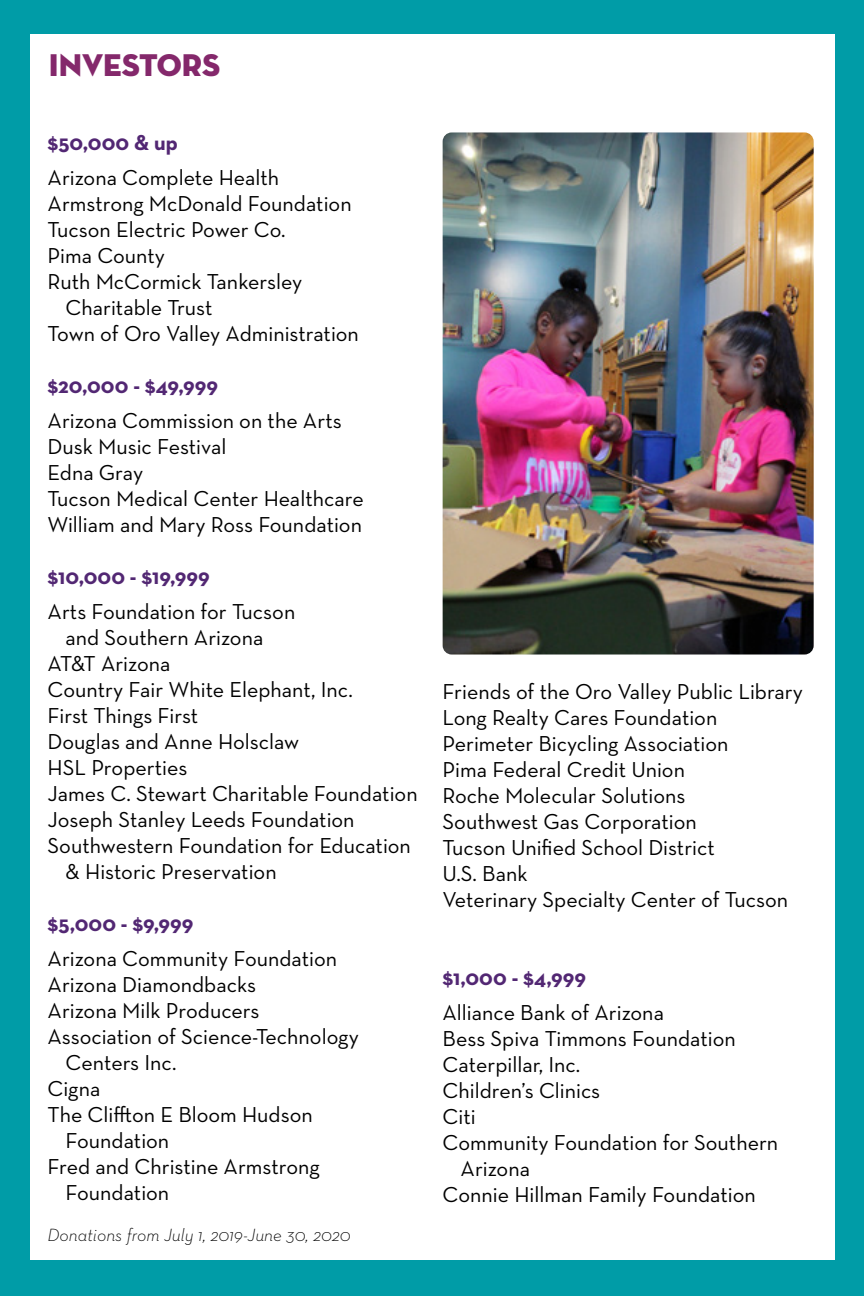
<style>
.page{position:relative;width:864px;height:1296px;background:#009ca7}
.page>*{position:absolute;margin:0;border:0;box-sizing:border-box;transform-origin:0 0}
.t1{font:32px "Neutraface Display Titling";color:#84286b}
.t2{font:22px/26px "Neutraface Text";color:#000}
.t3{font:700 22px "Neutraface Text";color:#522773}
.t4{font:italic 300 18px "Neutraface Text";color:#000}
</style>
<div class="page">
<div style="left:30px;top:35px;width:804px;height:1225px;background:#fff"></div>
<img style="left:443px;top:132px;width:371px;height:523px">
<h1 class="t1" style="left:49px;top:45px;width:173px">INVESTORS</h1>
<p class="t3" style="left:48px;top:128px;width:132px">$50,000 &amp; up</p>
<p class="t2" style="left:48px;top:164px;width:233px">Arizona Complete Health</p>
<p class="t2" style="left:48px;top:190px;width:306px">Armstrong McDonald Foundation</p>
<p class="t2" style="left:48px;top:216px;width:239px">Tucson Electric Power Co.</p>
<p class="t2" style="left:48px;top:242px;width:119px">Pima County</p>
<p class="t2" style="left:48px;top:268px;width:256px">Ruth McCormick Tankersley</p>
<p class="t2" style="left:66px;top:294px;width:148px">Charitable Trust</p>
<p class="t2" style="left:48px;top:320px;width:313px">Town of Oro Valley Administration</p>
<p class="t3" style="left:48px;top:371px;width:172px">$20,000 - $49,999</p>
<p class="t2" style="left:48px;top:407px;width:318px">Arizona Commission on the Arts<br>Dusk Music Festival<br>Edna Gray<br>Tucson Medical Center Healthcare<br>William and Mary Ross Foundation</p>
<p class="t3" style="left:48px;top:562px;width:164px">$10,000 - $19,999</p>
<p class="t2" style="left:48px;top:598px;width:249px">Arts Foundation for Tucson</p>
<p class="t2" style="left:66px;top:624px;width:199px">and Southern Arizona</p>
<p class="t2" style="left:48px;top:650px;width:124px">AT&amp;T Arizona</p>
<p class="t2" style="left:48px;top:676px;width:307px">Country Fair White Elephant, Inc.</p>
<p class="t2" style="left:48px;top:702px;width:152px">First Things First</p>
<p class="t2" style="left:48px;top:728px;width:253px">Douglas and Anne Holsclaw</p>
<p class="t2" style="left:48px;top:754px;width:141px">HSL Properties</p>
<p class="t2" style="left:48px;top:780px;width:372px">James C. Stewart Charitable Foundation</p>
<p class="t2" style="left:48px;top:806px;width:309px">Joseph Stanley Leeds Foundation</p>
<p class="t2" style="left:48px;top:832px;width:365px">Southwestern Foundation for Education</p>
<p class="t2" style="left:66px;top:858px;width:213px">&amp; Historic Preservation</p>
<p class="t3" style="left:48px;top:909px;width:148px">$5,000 - $9,999</p>
<p class="t2" style="left:48px;top:945px;width:291px">Arizona Community Foundation</p>
<p class="t2" style="left:48px;top:971px;width:210px">Arizona Diamondbacks</p>
<p class="t2" style="left:48px;top:997px;width:213px">Arizona Milk Producers</p>
<p class="t2" style="left:48px;top:1023px;width:313px">Association of Science-Technology</p>
<p class="t2" style="left:66px;top:1049px;width:112px">Centers Inc.</p>
<p class="t2" style="left:48px;top:1075px;width:54px">Cigna</p>
<p class="t2" style="left:48px;top:1101px;width:267px">The Cliffton E Bloom Hudson</p>
<p class="t2" style="left:66px;top:1127px;width:105px">Foundation</p>
<p class="t2" style="left:48px;top:1153px;width:274px">Fred and Christine Armstrong</p>
<p class="t2" style="left:66px;top:1179px;width:105px">Foundation</p>
<p class="t4" style="left:48px;top:1223px;width:305px">Donations from July 1, 2019-June 30, 2020</p>
<p class="t2" style="left:443px;top:678px;width:362px">Friends of the Oro Valley Public Library<br>Long Realty Cares Foundation<br>Perimeter Bicycling Association<br>Pima Federal Credit Union<br>Roche Molecular Solutions<br>Southwest Gas Corporation<br>Tucson Unified School District<br>U.S. Bank<br>Veterinary Specialty Center of Tucson</p>
<p class="t3" style="left:443px;top:963px;width:145px">$1,000 - $4,999</p>
<p class="t2" style="left:443px;top:999px;width:223px">Alliance Bank of Arizona</p>
<p class="t2" style="left:443px;top:1025px;width:295px">Bess Spiva Timmons Foundation</p>
<p class="t2" style="left:443px;top:1051px;width:139px">Caterpillar, Inc.</p>
<p class="t2" style="left:443px;top:1077px;width:159px">Children’s Clinics</p>
<p class="t2" style="left:443px;top:1103px;width:35px">Citi</p>
<p class="t2" style="left:443px;top:1129px;width:337px">Community Foundation for Southern</p>
<p class="t2" style="left:461px;top:1155px;width:71px">Arizona</p>
<p class="t2" style="left:443px;top:1181px;width:315px">Connie Hillman Family Foundation</p>
</div>
